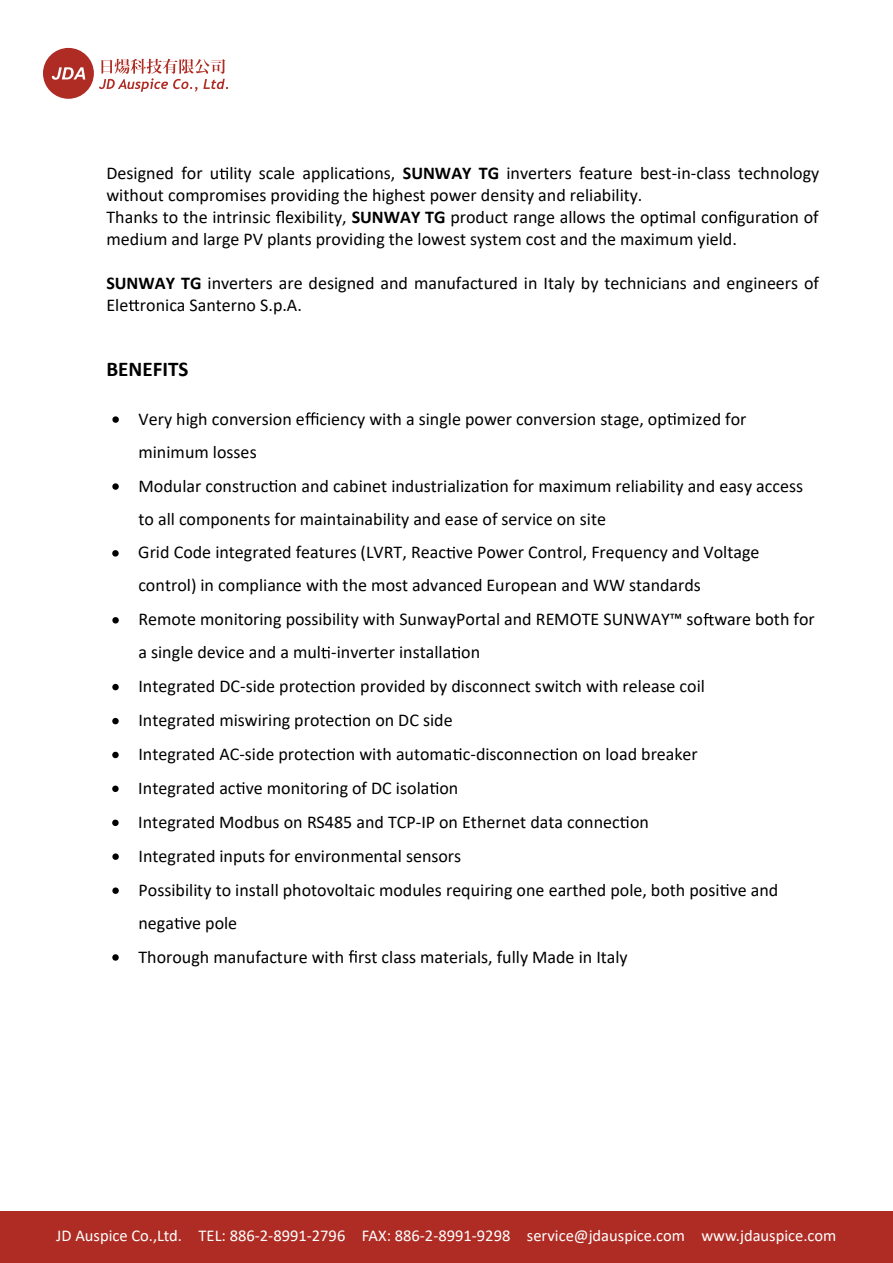
<style>
.page{position:relative;width:893px;height:1263px;background:#fff}
.page>*{position:absolute;margin:0;border:0;box-sizing:border-box;transform-origin:0 0}
.t1{font:700 21px "Calibri";color:#000}
.t2{font:18px/33.6px "Calibri";color:#000}
.t3{font:16.5px "Calibri";color:#fff}
.s1{font-weight:700}
</style>
<div class="page">
<svg style="left:219px;top:167px;width:9px;height:12px"></svg>
<svg style="left:355px;top:167px;width:8px;height:12px"></svg>
<svg style="left:276px;top:211px;width:8px;height:12px"></svg>
<svg style="left:659px;top:211px;width:8px;height:12px"></svg>
<svg style="left:719px;top:211px;width:17px;height:12px"></svg>
<svg style="left:770px;top:211px;width:8px;height:12px"></svg>
<svg style="left:129px;top:300px;width:10px;height:11px"></svg>
<svg style="left:112px;top:416px;width:7px;height:7px"></svg>
<svg style="left:305px;top:412px;width:13px;height:13px"></svg>
<svg style="left:667px;top:413px;width:8px;height:12px"></svg>
<svg style="left:112px;top:483px;width:7px;height:7px"></svg>
<svg style="left:269px;top:480px;width:8px;height:12px"></svg>
<svg style="left:480px;top:480px;width:8px;height:12px"></svg>
<svg style="left:112px;top:550px;width:7px;height:7px"></svg>
<svg style="left:446px;top:547px;width:9px;height:12px"></svg>
<svg style="left:112px;top:617px;width:7px;height:6px"></svg>
<svg style="left:703px;top:613px;width:10px;height:12px"></svg>
<svg style="left:321px;top:647px;width:9px;height:11px"></svg>
<svg style="left:451px;top:647px;width:9px;height:11px"></svg>
<svg style="left:112px;top:684px;width:7px;height:6px"></svg>
<svg style="left:327px;top:680px;width:9px;height:12px"></svg>
<svg style="left:112px;top:718px;width:7px;height:6px"></svg>
<svg style="left:342px;top:714px;width:9px;height:12px"></svg>
<svg style="left:112px;top:752px;width:7px;height:6px"></svg>
<svg style="left:326px;top:748px;width:9px;height:12px"></svg>
<svg style="left:453px;top:748px;width:8px;height:12px"></svg>
<svg style="left:549px;top:748px;width:9px;height:12px"></svg>
<svg style="left:112px;top:786px;width:7px;height:6px"></svg>
<svg style="left:236px;top:782px;width:8px;height:12px"></svg>
<svg style="left:429px;top:782px;width:9px;height:12px"></svg>
<svg style="left:112px;top:820px;width:7px;height:6px"></svg>
<svg style="left:620px;top:816px;width:8px;height:12px"></svg>
<svg style="left:112px;top:853px;width:7px;height:7px"></svg>
<svg style="left:112px;top:887px;width:7px;height:7px"></svg>
<svg style="left:720px;top:884px;width:8px;height:12px"></svg>
<svg style="left:174px;top:917px;width:9px;height:12px"></svg>
<svg style="left:112px;top:954px;width:7px;height:7px"></svg>
<svg style="left:349px;top:950px;width:8px;height:13px"></svg>
<div style="left:0;top:1211px;width:892px;height:52px;background:#ae2c23"></div>
<div style="left:43px;top:48px;width:51px;height:51px;background:#ae2c23;border-radius:50%"></div>
<svg style="left:99px;top:59px;width:129px;height:33px"></svg>
<svg style="left:52px;top:67px;width:33px;height:13px"></svg>
<p class="t2" style="left:106px;top:162px;width:714px;line-height:21.9px">Designed for u lity scale applica ons, <span class="s1">SUNWAY TG</span> inverters feature best-in-class technology without compromises providing the highest power density and reliability.<br>Thanks to the intrinsic exibility, <span class="s1">SUNWAY TG</span> product range allows the op mal co gura on of medium and large PV plants providing the lowest system cost and the maximum yield.</p>
<p class="t2" style="left:106px;top:272px;width:714px;line-height:21.9px"><span class="s1">SUNWAY TG</span> inverters are designed and manufactured in Italy by technicians and engineers of<br>Ele ronica Santerno S.p.A.</p>
<p class="t1" style="left:106px;top:354px;width:84px">BENEFITS</p>
<p class="t2" style="left:138px;top:401px;width:678px">Very high conversion e ciency with a single power conversion stage, op mized for minimum losses<br>Modular construc on and cabinet industrializa on for maximum reliability and easy access to all components for maintainability and ease of service on site<br>Grid Code integrated features (LVRT, Reac ve Power Control, Frequency and Voltage control) in compliance with the most advanced European and WW standards<br>Remote monitoring possibility with SunwayPortal and REMOTE SUNWAY™ so ware both for a single device and a mul -inverter installa on<br>Integrated DC-side protec on provided by disconnect switch with release coil<br>Integrated miswiring protec on on DC side<br>Integrated AC-side protec on with automa c-disconnec on on load breaker<br>Integrated ac ve monitoring of DC isola on<br>Integrated Modbus on RS485 and TCP-IP on Ethernet data connec on<br>Integrated inputs for environmental sensors<br>Possibility to install photovoltaic modules requiring one earthed pole, both posi ve and nega ve pole<br>Thorough manufacture with rst class materials, fully Made in Italy</p>
<p class="t3" style="left:56px;top:1224px;width:781px">JD Auspice Co.,Ltd. TEL: 886-2-8991-2796 FAX: 886-2-8991-9298 service@jdauspice.com www.jdauspice.com</p>
</div>
